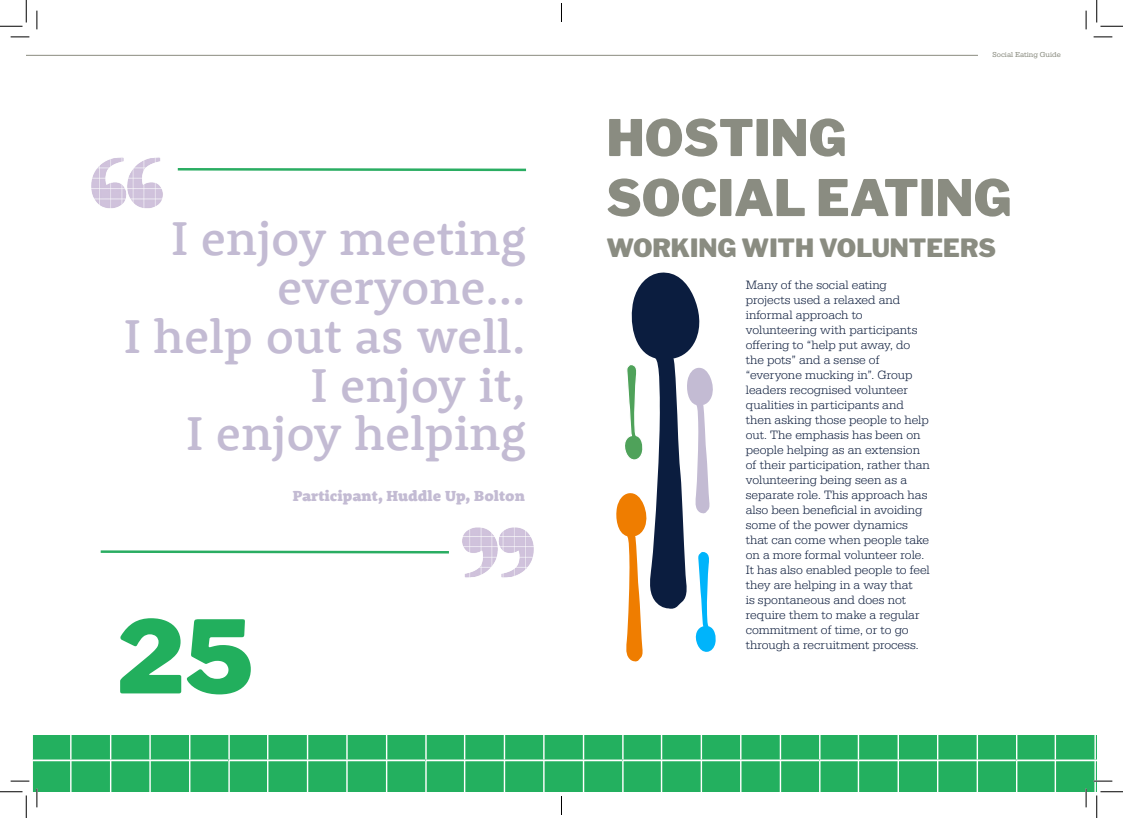
<style>
.page{position:relative;width:1123px;height:818px;background:#fff}
.page>*{position:absolute;margin:0;border:0;box-sizing:border-box;transform-origin:0 0}
.t1{font:900 100px "Libre Franklin";color:#22af5d}
.t2{font:900 50px "Libre Franklin";color:#8a8c81}
.t3{font:500 48.75px/48.8px "Rooney";color:#c3bbd3;text-align:right}
.t4{font:900 25px "Libre Franklin";color:#8a8c81}
.t5{font:900 15px "Rooney";color:#c3bbd3}
.t6{font:300 12.5px/15px "Serifa";color:#0a1a3a}
.t7{font:7.5px "Serifa";color:#8a8c80}
</style>
<div class="page">
<hr style="left:26px;top:55px;width:952px;height:1px;background:#8a8c80">
<img style="left:91px;top:157px;width:72px;height:51px">
<img style="left:462px;top:527px;width:72px;height:51px">
<svg style="left:616px;top:272px;width:100px;height:390px"></svg>
<svg style="left:100px;top:550px;width:349px;height:4px"></svg>
<svg style="left:177px;top:168px;width:350px;height:4px"></svg>
<svg style="left:32px;top:736px;width:1064px;height:56px;background:#32b56a"></svg>
<svg style="left:11px;top:36px;width:18px;height:2px"></svg>
<svg style="left:1093px;top:36px;width:19px;height:2px"></svg>
<svg style="left:11px;top:780px;width:18px;height:2px"></svg>
<svg style="left:1093px;top:780px;width:19px;height:2px"></svg>
<svg style="left:36px;top:11px;width:2px;height:18px"></svg>
<svg style="left:36px;top:788px;width:2px;height:19px"></svg>
<svg style="left:1085px;top:11px;width:1px;height:18px"></svg>
<svg style="left:1085px;top:788px;width:1px;height:19px"></svg>
<svg style="left:0;top:0;width:27px;height:27px"></svg>
<svg style="left:0;top:791px;width:27px;height:27px"></svg>
<svg style="left:1096px;top:0;width:27px;height:27px"></svg>
<svg style="left:1096px;top:791px;width:27px;height:27px"></svg>
<svg style="left:561px;top:3px;width:1px;height:19px"></svg>
<svg style="left:561px;top:796px;width:1px;height:19px"></svg>
<p class="t3" style="left:124px;top:213px;width:403px">I enjoy meeting everyone…<br>I help out as well.<br>I enjoy it,<br>I enjoy helping</p>
<p class="t5" style="left:293px;top:486px;width:234px">Participant, Huddle Up, Bolton</p>
<h1 class="t1" style="left:117px;top:597px;width:138px">25</h1>
<p class="t7" style="left:992px;top:51px;width:70px">Social Eating Guide</p>
<p class="t2" style="left:606px;top:108px;width:241px">HOSTING</p>
<p class="t2" style="left:606px;top:168px;width:406px">SOCIAL EATING</p>
<p class="t4" style="left:606px;top:233px;width:391px">WORKING WITH VOLUNTEERS</p>
<p class="t6" style="left:746px;top:277px;width:143px">Many of the social eating</p>
<p class="t6" style="left:746px;top:292px;width:156px">projects used a relaxed and informal approach to</p>
<p class="t6" style="left:746px;top:322px;width:173px">volunteering with participants offering to “help put away, do the pots” and a sense of</p>
<p class="t6" style="left:746px;top:367px;width:185px">“everyone mucking in”. Group leaders recognised volunteer qualities in participants and then asking those people to help out. The emphasis has been on people helping as an extension of their participation, rather than volunteering being seen as a separate role. This approach has also been beneficial in avoiding some of the power dynamics that can come when people take on a more formal volunteer role.<br>It has also enabled people to feel they are helping in a way that<br>is spontaneous and does not require them to make a regular commitment of time, or to go through a recruitment process.</p>
</div>
